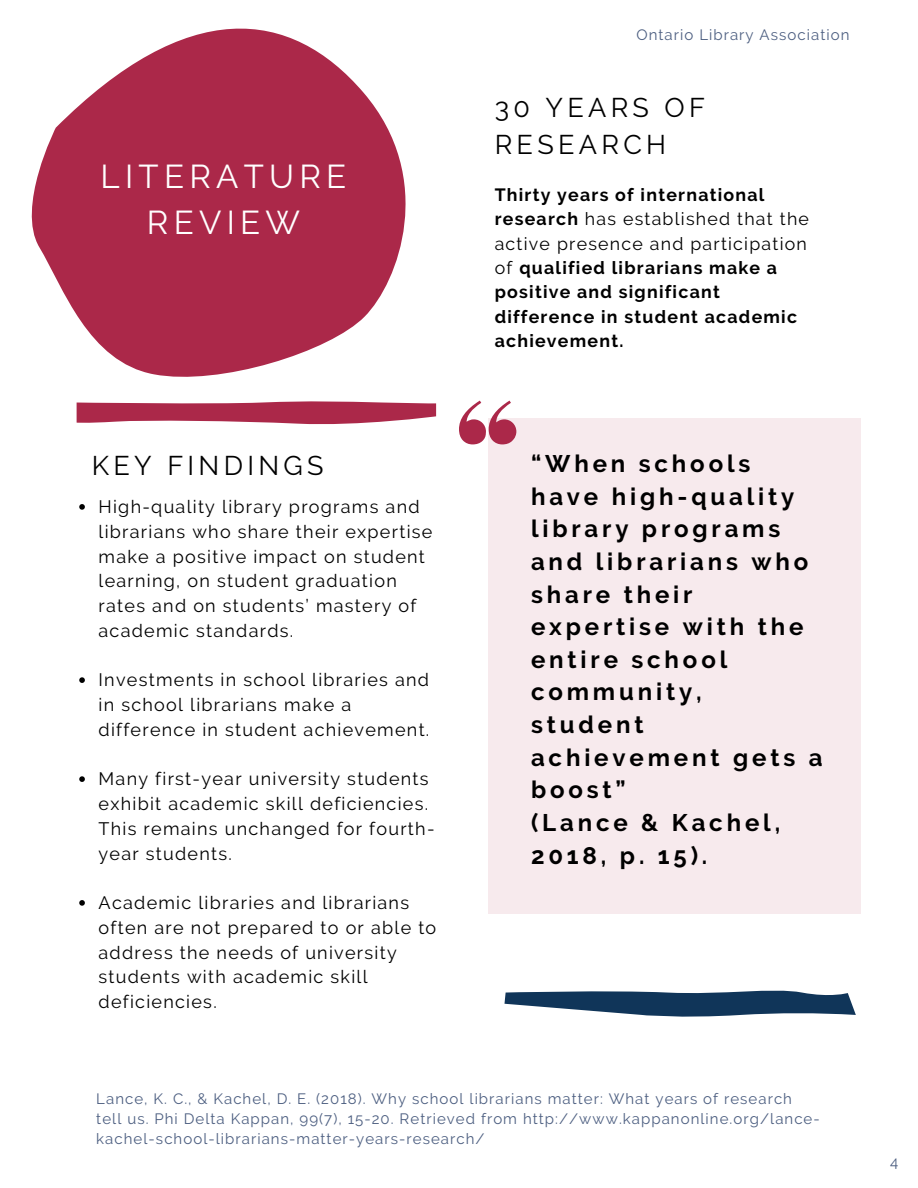
<style>
.page{position:relative;width:918px;height:1188px;background:#fff}
.page>*{position:absolute;margin:0;border:0;box-sizing:border-box;transform-origin:0 0}
.t1{font:33px/46.2px "Raleway";letter-spacing:.16em;color:#fff;text-align:center}
.t2{font:27px/37.2px "Raleway";letter-spacing:.16em;color:#000}
.t3{font:700 24px/32.7px "Raleway";letter-spacing:.16em;color:#000}
.t4{font:18px/24.8px "Raleway";letter-spacing:.07em;color:#000}
.t5{font:700 17.7px/24.5px "Raleway";letter-spacing:.07em;color:#000}
.t6{font:15px/20.2px "Raleway";letter-spacing:.07em;color:#4d5f81}
.s1{font-weight:400}
</style>
<div class="page">
<svg style="left:31px;top:28px;width:375px;height:349px;fill:#ab2849"></svg>
<div style="left:488px;top:418px;width:372px;height:495px;background:#f7eaed"></div>
<svg style="left:459px;top:401px;width:57px;height:43px"></svg>
<svg style="left:79px;top:504px;width:6px;height:6px"></svg>
<svg style="left:79px;top:677px;width:6px;height:6px"></svg>
<svg style="left:79px;top:776px;width:6px;height:6px"></svg>
<svg style="left:79px;top:900px;width:6px;height:6px"></svg>
<svg style="left:504px;top:990px;width:352px;height:27px"></svg>
<svg style="left:77px;top:401px;width:359px;height:24px"></svg>
<p class="t1" style="left:101px;top:153px;width:247px">LITERATURE<br>REVIEW</p>
<p class="t6" style="left:636px;top:24px;width:214px">Ontario Library Association</p>
<p class="t2" style="left:495px;top:89px;width:212px">30 YEARS OF<br>RESEARCH</p>
<p class="t5" style="left:495px;top:182px;width:316px">Thirty years of international research <span class="s1">has established that the active presence and participation of</span> qualified librarians make a positive and significant difference in student academic achievement.</p>
<p class="t2" style="left:92px;top:447px;width:233px">KEY FINDINGS</p>
<p class="t4" style="left:99px;top:494px;width:335px">High-quality library programs and librarians who share their expertise make a positive impact on student learning, on student graduation rates and on students’ mastery of academic standards.</p>
<p class="t4" style="left:99px;top:668px;width:332px">Investments in school libraries and in school librarians make a difference in student achievement.</p>
<p class="t4" style="left:99px;top:767px;width:338px">Many first-year university students exhibit academic skill deficiencies.<br>This remains unchanged for fourth&shy;year students.</p>
<p class="t4" style="left:99px;top:890px;width:339px">Academic libraries and librarians often are not prepared to or able to address the needs of university students with academic skill deficiencies.</p>
<p class="t3" style="left:531px;top:447px;width:293px">“When schools have high-quality library programs and librarians who share their expertise with the entire school community,<br>student achievement gets a boost”</p>
<p class="t3" style="left:531px;top:806px;width:251px">(Lance &amp; Kachel,<br>2018, p. 15).</p>
<p class="t6" style="left:96px;top:1089px;width:725px">Lance, K. C., &amp; Kachel, D. E. (2018). Why school librarians matter: What years of research tell us. Phi Delta Kappan, 99(7), 15-20. Retrieved from http://www.kappanonline.org/lance&shy;kachel-school-librarians-matter-years-research/</p>
<p class="t6" style="left:890px;top:1152px;width:10px">4</p>
</div>
